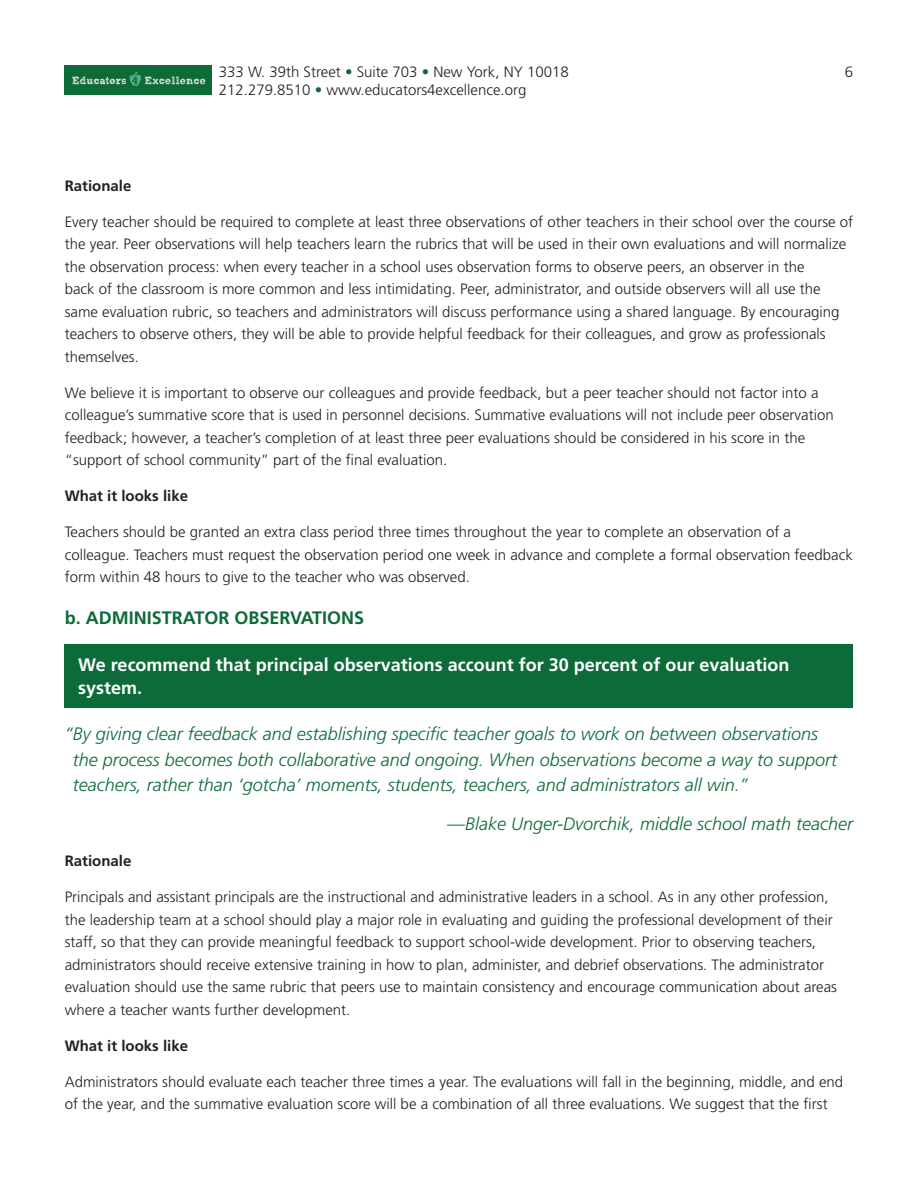
<style>
.page{position:relative;width:918px;height:1188px;background:#fff}
.page>*{position:absolute;margin:0;border:0;box-sizing:border-box;transform-origin:0 0}
.t1{font:italic 300 18px/25.5px "Frutiger";color:#0c6b38}
.t2{font:700 18px/22.5px "Frutiger";color:#fff}
.t3{font:700 18px "Frutiger";color:#0c6b38}
.t4{font:300 15px/22.5px "Frutiger";color:#231f20}
.t5{font:700 15px "Frutiger";color:#231f20}
</style>
<div class="page">
<img style="left:65px;top:66px;width:146px;height:29px">
<div style="left:65px;top:644px;width:788px;height:63px;background:#0c6b38"></div>
<p class="t4" style="left:219px;top:60px;width:351px">333 W. 39th Street Suite 703 New York, NY 10018</p>
<p class="t4" style="left:845px;top:60px;width:10px">6</p>
<p class="t4" style="left:219px;top:78px;width:309px">212.279.8510 www.educators4excellence.org</p>
<p class="t5" style="left:65px;top:177px;width:68px">Rationale</p>
<p class="t4" style="left:65px;top:210px;width:790px">Every teacher should be required to complete at least three observations of other teachers in their school over the course of the year. Peer observations will help teachers learn the rubrics that will be used in their own evaluations and will normalize the observation process: when every teacher in a school uses observation forms to observe peers, an observer in the<br>back of the classroom is more common and less intimidating. Peer, administrator, and outside observers will all use the same evaluation rubric, so teachers and administrators will discuss performance using a shared language. By encouraging teachers to observe others, they will be able to provide helpful feedback for their colleagues, and grow as professionals themselves.</p>
<p class="t4" style="left:65px;top:381px;width:770px">We believe it is important to observe our colleagues and provide feedback, but a peer teacher should not factor into a colleague’s summative score that is used in personnel decisions. Summative evaluations will not include peer observation feedback; however, a teacher’s completion of at least three peer evaluations should be considered in his score in the “support of school community” part of the final evaluation.</p>
<p class="t5" style="left:65px;top:487px;width:125px">What it looks like</p>
<p class="t4" style="left:65px;top:521px;width:790px">Teachers should be granted an extra class period three times throughout the year to complete an observation of a colleague. Teachers must request the observation period one week in advance and complete a formal observation feedback form within 48 hours to give to the teacher who was observed.</p>
<p class="t3" style="left:65px;top:608px;width:301px">b. ADMINISTRATOR OBSERVATIONS</p>
<p class="t2" style="left:78px;top:654px;width:713px">We recommend that principal observations account for 30 percent of our evaluation system.</p>
<p class="t1" style="left:73px;top:721px;width:766px;text-indent:-8px">“By giving clear feedback and establishing specific teacher goals to work on between observations the process becomes both collaborative and ongoing. When observations become a way to support teachers, rather than ‘gotcha’ moments, students, teachers, and administrators all win.”</p>
<p class="t1" style="left:447px;top:811px;width:408px">—Blake Unger-Dvorchik, middle school math teacher</p>
<p class="t5" style="left:65px;top:852px;width:68px">Rationale</p>
<p class="t4" style="left:65px;top:886px;width:774px">Principals and assistant principals are the instructional and administrative leaders in a school. As in any other profession, the leadership team at a school should play a major role in evaluating and guiding the professional development of their staff, so that they can provide meaningful feedback to support school-wide development. Prior to observing teachers, administrators should receive extensive training in how to plan, administer, and debrief observations. The administrator evaluation should use the same rubric that peers use to maintain consistency and encourage communication about areas where a teacher wants further development.</p>
<p class="t5" style="left:65px;top:1037px;width:125px">What it looks like</p>
<p class="t4" style="left:65px;top:1070px;width:780px">Administrators should evaluate each teacher three times a year. The evaluations will fall in the beginning, middle, and end of the year, and the summative evaluation score will be a combination of all three evaluations. We suggest that the first</p>
</div>
